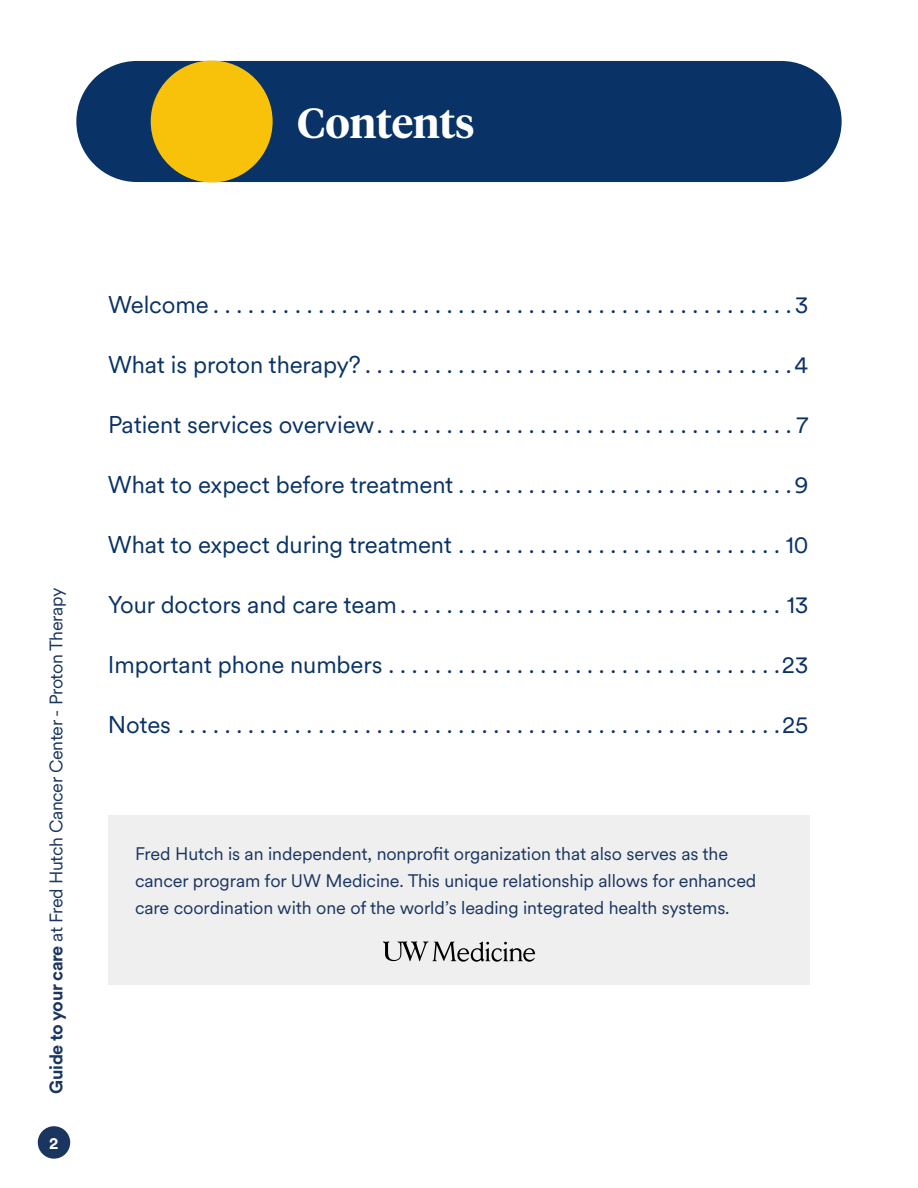
<style>
.page{position:relative;width:918px;height:1188px;background:#fff}
.page>*{position:absolute;margin:0;border:0;box-sizing:border-box;transform-origin:0 0}
.t1{font:600 42px "Tiempos Headline";letter-spacing:-.005em;color:#fff}
.t2{font:24px "Circular XX";letter-spacing:-.005em;color:#093266}
.t3{font:18px/27px "Circular XX";letter-spacing:-.005em;color:#1a355f}
.t4{font:700 16.5px "Circular XX";color:#fff}
.s1{font-weight:700}
</style>
<div class="page">
<div style="left:38px;top:1126px;width:32px;height:33px;background:#1a355f;border-radius:50%"></div>
<div style="left:76px;top:61px;width:766px;height:121px;background:#093266;border-radius:61px"></div>
<div style="left:151px;top:61px;width:122px;height:121px;background:#f9c20a;border-radius:50%"></div>
<div style="left:108px;top:815px;width:702px;height:170px;background:#efeff0"></div>
<svg style="left:383px;top:941px;width:152px;height:21px"></svg>
<h1 class="t1" style="left:297px;top:94px;width:179px">Contents</h1>
<p class="t3" style="left:42px;top:1094px;width:507px;rotate:-90deg"><span class="s1">Guide to your care</span> at Fred Hutch Cancer Center - Proton Therapy</p>
<p class="t4" style="left:49px;top:1132px;width:11px">2</p>
<p class="t2" style="left:108px;top:289px;width:702px">Welcome . . . . . . . . . . . . . . . . . . . . . . . . . . . . . . . . . . . . . . . . . . . . . . . . . 3</p>
<p class="t2" style="left:108px;top:349px;width:702px">What is proton therapy? . . . . . . . . . . . . . . . . . . . . . . . . . . . . . . . . . . . . 4</p>
<p class="t2" style="left:108px;top:409px;width:702px">Patient services overview . . . . . . . . . . . . . . . . . . . . . . . . . . . . . . . . . . . 7</p>
<p class="t2" style="left:108px;top:469px;width:702px">What to expect before treatment . . . . . . . . . . . . . . . . . . . . . . . . . . . . 9</p>
<p class="t2" style="left:108px;top:529px;width:702px">What to expect during treatment . . . . . . . . . . . . . . . . . . . . . . . . . . . 10</p>
<p class="t2" style="left:108px;top:589px;width:702px">Your doctors and care team . . . . . . . . . . . . . . . . . . . . . . . . . . . . . . . . . 13</p>
<p class="t2" style="left:108px;top:649px;width:702px">Important phone numbers . . . . . . . . . . . . . . . . . . . . . . . . . . . . . . . . . 23</p>
<p class="t2" style="left:108px;top:709px;width:702px">Notes . . . . . . . . . . . . . . . . . . . . . . . . . . . . . . . . . . . . . . . . . . . . . . . . . . . 25</p>
<p class="t3" style="left:135px;top:839px;width:623px">Fred Hutch is an independent, nonprofit organization that also serves as the cancer program for UW Medicine. This unique relationship allows for enhanced care coordination with one of the world’s leading integrated health systems.</p>
</div>
